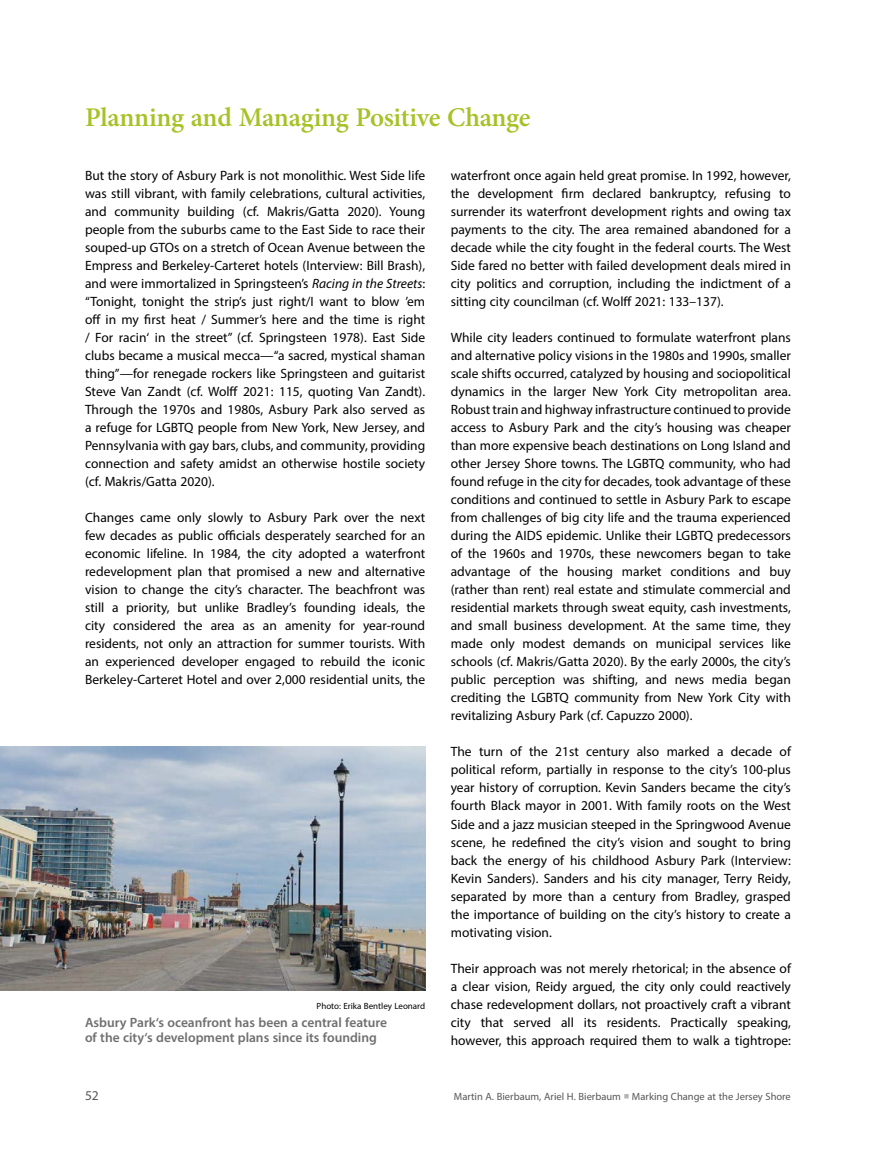
<style>
.page{position:relative;width:893px;height:1170px;background:#fff}
.page>*{position:absolute;margin:0;border:0;box-sizing:border-box;transform-origin:0 0}
.Überschrift_H2{font:600 27px "Minion Pro";letter-spacing:-.015em;color:#a7c228}
.Fließtext_P{font:13.5px/18px "Myriad Pro";color:#000;text-align:justify}
.t1{font:600 13.5px/15px "Myriad Pro";color:#706f6f}
.t2{font:13.5px "Myriad Pro";color:#575756}
.t3{font:10.5px "Myriad Pro";color:#575756}
.t4{font:9px "Myriad Pro";color:#000}
.s1{font-style:italic}
.s2{color:#b3b2b2}
</style>
<div class="page">
<img style="left:0;top:746px;width:425px;height:244px">
<h2 class="Überschrift_H2" style="left:85px;top:99px;width:447px">Planning and Managing Positive Change</h2>
<p class="Fließtext_P" style="left:85px;top:166px;width:342px">But the story of Asbury Park is not monolithic. West Side life was still vibrant, with family celebrations, cultural activities, and community building (cf. Makris/Gatta 2020). Young people from the suburbs came to the East Side to race their souped-up GTOs on a stretch of Ocean Avenue between the Empress and Berkeley-Carteret hotels (Interview: Bill Brash), and were immortalized in Springsteen’s <span class="s1">Racing in the Streets</span>: “Tonight, tonight the strip’s just right/I want to blow ’em off in my first heat / Summer’s here and the time is right / For racin‘ in the street” (cf. Springsteen 1978). East Side clubs became a musical mecca—“a sacred, mystical shaman thing”—for renegade rockers like Springsteen and guitarist Steve Van Zandt (cf. Wolff 2021: 115, quoting Van Zandt).<br>Through the 1970s and 1980s, Asbury Park also served as a refuge for LGBTQ people from New York, New Jersey, and Pennsylvania with gay bars, clubs, and community, providing connection and safety amidst an otherwise hostile society (cf. Makris/Gatta 2020).</p>
<p class="Fließtext_P" style="left:85px;top:508px;width:342px">Changes came only slowly to Asbury Park over the next few decades as public officials desperately searched for an economic lifeline. In 1984, the city adopted a waterfront redevelopment plan that promised a new and alternative vision to change the city’s character. The beachfront was still a priority, but unlike Bradley’s founding ideals, the city considered the area as an amenity for year-round residents, not only an attraction for summer tourists. With an experienced developer engaged to rebuild the iconic Berkeley-Carteret Hotel and over 2,000 residential units, the</p>
<p class="Fließtext_P" style="left:451px;top:166px;width:342px">waterfront once again held great promise. In 1992, however, the development firm declared bankruptcy, refusing to surrender its waterfront development rights and owing tax payments to the city. The area remained abandoned for a decade while the city fought in the federal courts. The West Side fared no better with failed development deals mired in city politics and corruption, including the indictment of a sitting city councilman (cf. Wolff 2021: 133–137).</p>
<p class="Fließtext_P" style="left:451px;top:328px;width:342px">While city leaders continued to formulate waterfront plans and alternative policy visions in the 1980s and 1990s, smaller scale shifts occurred, catalyzed by housing and sociopolitical dynamics in the larger New York City metropolitan area.<br>Robust train and highway infrastructure continued to provide access to Asbury Park and the city’s housing was cheaper than more expensive beach destinations on Long Island and other Jersey Shore towns. The LGBTQ community, who had found refuge in the city for decades, took advantage of these conditions and continued to settle in Asbury Park to escape from challenges of big city life and the trauma experienced during the AIDS epidemic. Unlike their LGBTQ predecessors of the 1960s and 1970s, these newcomers began to take advantage of the housing market conditions and buy (rather than rent) real estate and stimulate commercial and residential markets through sweat equity, cash investments, and small business development. At the same time, they made only modest demands on municipal services like schools (cf. Makris/Gatta 2020). By the early 2000s, the city’s public perception was shifting, and news media began crediting the LGBTQ community from New York City with revitalizing Asbury Park (cf. Capuzzo 2000).</p>
<p class="Fließtext_P" style="left:451px;top:742px;width:342px">The turn of the 21st century also marked a decade of political reform, partially in response to the city’s 100-plus year history of corruption. Kevin Sanders became the city’s fourth Black mayor in 2001. With family roots on the West Side and a jazz musician steeped in the Springwood Avenue scene, he redefined the city’s vision and sought to bring back the energy of his childhood Asbury Park (Interview:<br>Kevin Sanders). Sanders and his city manager, Terry Reidy, separated by more than a century from Bradley, grasped the importance of building on the city’s history to create a motivating vision.</p>
<p class="Fließtext_P" style="left:451px;top:958px;width:342px">Their approach was not merely rhetorical; in the absence of a clear vision, Reidy argued, the city only could reactively chase redevelopment dollars, not proactively craft a vibrant city that served all its residents. Practically speaking, however, this approach required them to walk a tightrope:</p>
<p class="t4" style="left:317px;top:999px;width:110px">Photo: Erika Bentley Leonard</p>
<p class="t1" style="left:85px;top:1014px;width:304px">Asbury Park‘s oceanfront has been a central feature of the city‘s development plans since its founding</p>
<p class="t2" style="left:85px;top:1087px;width:15px">52</p>
<p class="t3" style="left:454px;top:1090px;width:339px">Martin A. Bierbaum, Ariel H. Bierbaum <span class="s2">■</span> Marking Change at the Jersey Shore</p>
</div>
